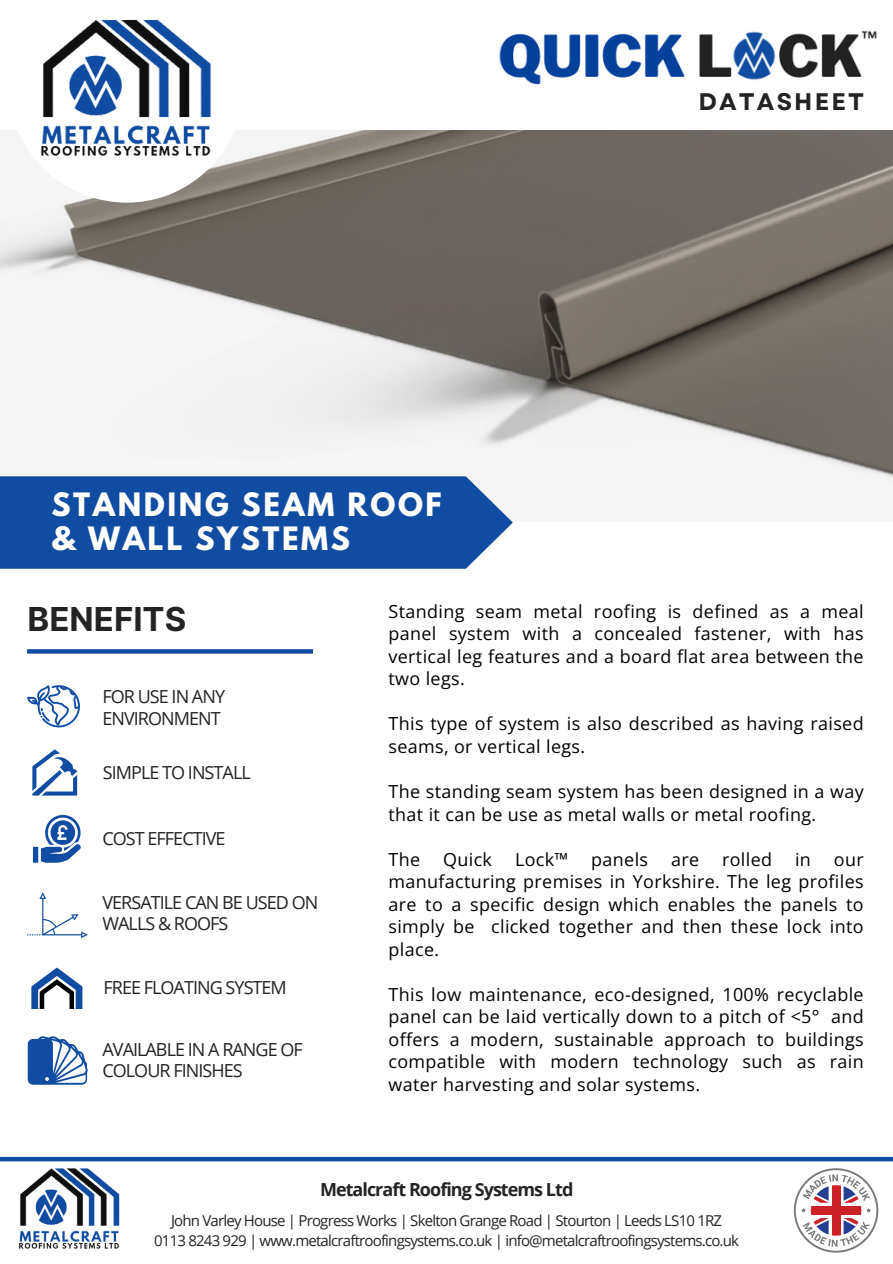
<style>
.page{position:relative;width:893px;height:1264px;background:#fff}
.page>*{position:absolute;margin:0;border:0;box-sizing:border-box;transform-origin:0 0}
.t1{font:700 33px "Inter";color:#232323}
.t2{font:700 28.5px/33.8px "League Spartan";letter-spacing:.09em;color:#fff}
.t3{font:700 24px "Garet";letter-spacing:.09em;color:#232323}
.t4{font:18px/22.5px "Open Sans";letter-spacing:.02em;color:#000;text-align:justify}
.t5{font:18px/21.3px "Open Sans";letter-spacing:-.05em;color:#232323}
.t6{font:700 18px "Open Sans";letter-spacing:-.055em;color:#232323}
.t7{font:15px "Open Sans";letter-spacing:-.055em;color:#232323}
</style>
<div class="page">
<img style="left:0;top:130px;width:892px;height:354px">
<svg style="left:8px;top:130px;width:237px;height:73px"></svg>
<img style="left:499px;top:30px;width:378px;height:54px">
<img style="left:31px;top:19px;width:190px;height:165px">
<svg style="left:27px;top:685px;width:53px;height:42px"></svg>
<svg style="left:32px;top:749px;width:45px;height:46px"></svg>
<svg style="left:33px;top:815px;width:48px;height:47px"></svg>
<svg style="left:27px;top:892px;width:61px;height:46px"></svg>
<svg style="left:28px;top:1036px;width:60px;height:48px"></svg>
<svg style="left:27px;top:649px;width:286px;height:4px"></svg>
<svg style="left:31px;top:967px;width:52px;height:41px"></svg>
<div style="left:0;top:476px;width:513px;height:92px;background:#104da2"></div>
<div style="left:0;top:1156px;width:892px;height:5px;background:#104da2"></div>
<img style="left:18px;top:1168px;width:102px;height:81px">
<svg style="left:793px;top:1168px;width:85px;height:84px"></svg>
<p class="t2" style="left:51px;top:491px;width:392px">STANDING SEAM ROOF &amp; WALL SYSTEMS</p>
<p class="t3" style="left:698px;top:84px;width:167px">DATASHEET</p>
<p class="t1" style="left:28px;top:599px;width:160px">BENEFITS</p>
<p class="t5" style="left:102px;top:685px;width:124px">FOR USE IN ANY<br>ENVIRONMENT</p>
<p class="t5" style="left:103px;top:761px;width:149px">SIMPLE TO INSTALL</p>
<p class="t5" style="left:102px;top:827px;width:125px">COST EFFECTIVE</p>
<p class="t5" style="left:102px;top:891px;width:217px">VERSATILE CAN BE USED ON<br>WALLS &amp; ROOFS</p>
<p class="t5" style="left:103px;top:976px;width:185px">FREE FLOATING SYSTEM</p>
<p class="t5" style="left:102px;top:1038px;width:202px">AVAILABLE IN A RANGE OF<br>COLOUR FINISHES</p>
<p class="t4" style="left:388px;top:599px;width:476px">Standing seam metal roofing is defined as a meal panel system with a concealed fastener, with has vertical leg features and a board flat area between the two legs.</p>
<p class="t4" style="left:388px;top:712px;width:476px">This type of system is also described as having raised seams, or vertical legs.</p>
<p class="t4" style="left:388px;top:779px;width:476px">The standing seam system has been designed in a way that it can be use as metal walls or metal roofing.</p>
<p class="t4" style="left:388px;top:847px;width:33px">The</p>
<p class="t4" style="left:443px;top:847px;width:50px">Quick</p>
<p class="t4" style="left:515px;top:847px;width:55px">Lock™</p>
<p class="t4" style="left:591px;top:847px;width:58px">panels</p>
<p class="t4" style="left:671px;top:847px;width:30px">are</p>
<p class="t4" style="left:722px;top:847px;width:51px">rolled</p>
<p class="t4" style="left:795px;top:847px;width:17px">in</p>
<p class="t4" style="left:388px;top:847px;width:476px;text-indent:445px">our manufacturing premises in Yorkshire. The leg profiles are to a specific design which enables the panels to simply be clicked together and then these lock into place.</p>
<p class="t4" style="left:388px;top:982px;width:476px">This low maintenance, eco-designed, 100% recyclable panel can be laid vertically down to a pitch of &lt;5° and offers a modern, sustainable approach to buildings compatible with modern technology such as rain water harvesting and solar systems.</p>
<p class="t6" style="left:320px;top:1176px;width:255px">Metalcraft Roofing Systems Ltd</p>
<p class="t7" style="left:171px;top:1210px;width:552px">John Varley House | Progress Works | Skelton Grange Road | Stourton | Leeds LS10 1RZ</p>
<p class="t7" style="left:154px;top:1229px;width:586px">0113 8243 929 | www.metalcraftroofingsystems.co.uk | info@metalcraftroofingsystems.co.uk</p>
</div>
